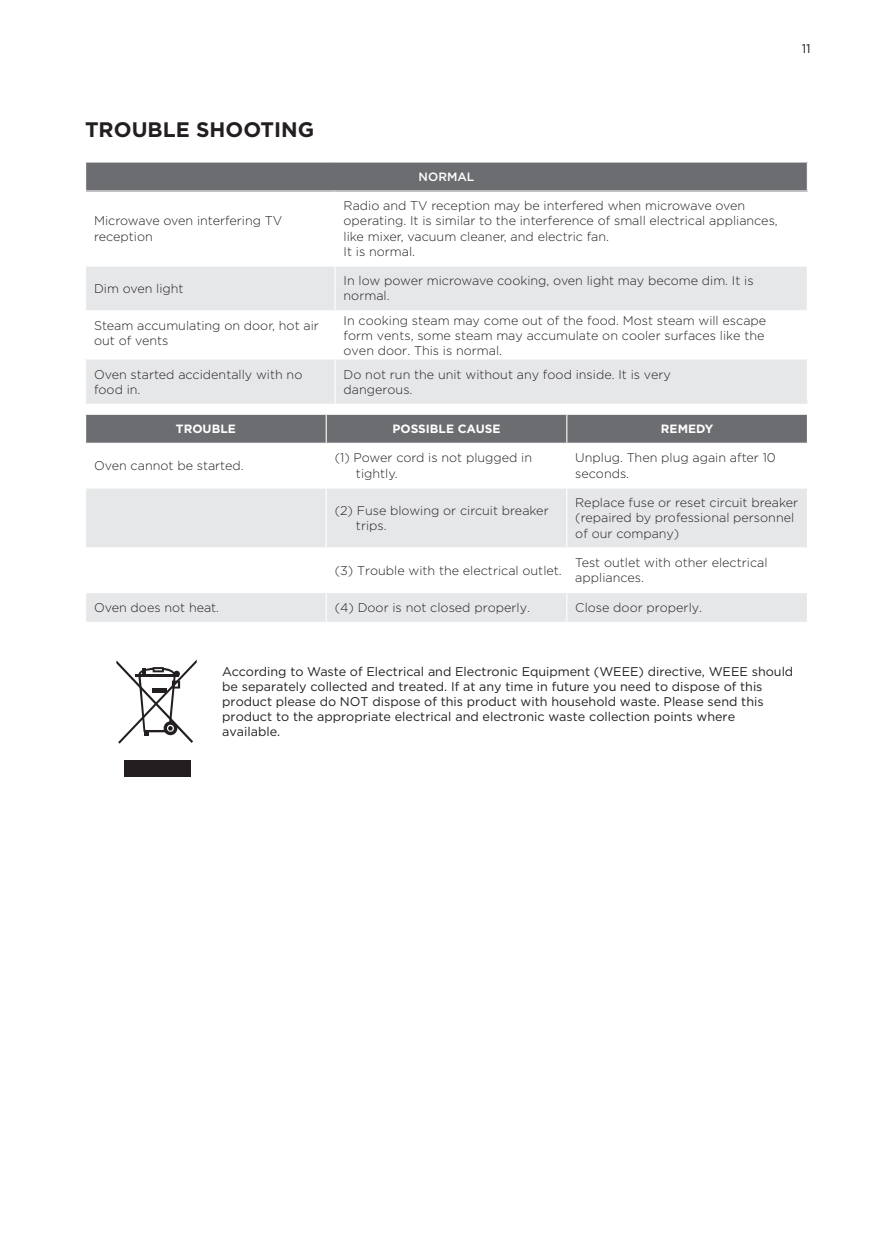
<style>
.page{position:relative;width:893px;height:1234px;background:#fff}
.page>*{position:absolute;margin:0;border:0;box-sizing:border-box;transform-origin:0 0}
.t1{font:700 21px "Gotham";color:#231f20}
.t2{font:300 12.6px/15.1px "Gotham";color:#231f20}
.t3{font:12.6px/15.1px "Gotham";color:#231f20}
.t4{font:700 12px "Gotham";color:#fff}
.t5{font:500 12px "Gotham";color:#fff}
</style>
<div class="page">
<div style="left:86px;top:162px;width:721px;height:29px;background:#6c6d70"></div>
<svg style="left:86px;top:267px;width:721px;height:136px;fill:#e6e7e9"></svg>
<hr style="left:334px;top:266px;width:2px;height:44px;background:#fff">
<hr style="left:85px;top:310px;width:250px;height:1px;background:#fff">
<hr style="left:335px;top:310px;width:473px;height:1px;background:#fff">
<hr style="left:334px;top:311px;width:2px;height:44px;background:#fff">
<hr style="left:85px;top:355px;width:250px;height:1px;background:#fff">
<hr style="left:335px;top:355px;width:473px;height:1px;background:#fff">
<hr style="left:334px;top:360px;width:2px;height:43px;background:#fff">
<hr style="left:85px;top:190px;width:250px;height:1px;background:#fff">
<hr style="left:335px;top:190px;width:473px;height:1px;background:#fff">
<svg style="left:86px;top:488px;width:721px;height:133px;fill:#e6e7e9"></svg>
<hr style="left:326px;top:488px;width:1px;height:59px;background:#fff">
<hr style="left:566px;top:488px;width:1px;height:59px;background:#fff">
<hr style="left:85px;top:547px;width:241px;height:1px;background:#fff">
<hr style="left:326px;top:547px;width:241px;height:1px;background:#fff">
<hr style="left:326px;top:548px;width:1px;height:44px;background:#fff">
<hr style="left:567px;top:547px;width:241px;height:1px;background:#fff">
<hr style="left:566px;top:548px;width:1px;height:44px;background:#fff">
<hr style="left:85px;top:592px;width:241px;height:1px;background:#fff">
<hr style="left:326px;top:592px;width:241px;height:1px;background:#fff">
<hr style="left:567px;top:592px;width:241px;height:1px;background:#fff">
<svg style="left:326px;top:593px;width:1px;height:28px"></svg>
<svg style="left:566px;top:593px;width:1px;height:28px"></svg>
<div style="left:86px;top:414px;width:721px;height:28px;background:#6c6d70"></div>
<div style="left:124px;top:759px;width:67px;height:17px;background:#231f20"></div>
<svg style="left:116px;top:659px;width:81px;height:84px"></svg>
<h1 class="t1" style="left:85px;top:116px;width:231px">TROUBLE SHOOTING</h1>
<p class="t2" style="left:94px;top:213px;width:190px">Microwave oven interfering TV reception</p>
<p class="t3" style="left:802px;top:41px;width:11px">11</p>
<p class="t5" style="left:419px;top:168px;width:57px">NORMAL</p>
<p class="t2" style="left:344px;top:198px;width:436px">Radio and TV reception may be interfered when microwave oven operating. It is similar to the interference of small electrical appliances, like mixer, vacuum cleaner, and electric fan.<br>It is normal.</p>
<p class="t2" style="left:94px;top:280px;width:91px">Dim oven light</p>
<p class="t2" style="left:344px;top:273px;width:411px">In low power microwave cooking, oven light may become dim. It is normal.</p>
<p class="t2" style="left:94px;top:317px;width:226px">Steam accumulating on door, hot air out of vents</p>
<p class="t2" style="left:344px;top:313px;width:424px">In cooking steam may come out of the food. Most steam will escape form vents, some steam may accumulate on cooler surfaces like the oven door. This is normal.</p>
<p class="t2" style="left:94px;top:366px;width:210px">Oven started accidentally with no food in.</p>
<p class="t2" style="left:344px;top:366px;width:329px">Do not run the unit without any food inside. It is very dangerous.</p>
<p class="t4" style="left:176px;top:420px;width:61px">TROUBLE</p>
<p class="t4" style="left:392px;top:420px;width:109px">POSSIBLE CAUSE</p>
<p class="t4" style="left:661px;top:420px;width:54px">REMEDY</p>
<p class="t2" style="left:94px;top:457px;width:151px">Oven cannot be started.</p>
<p class="t2" style="left:356px;top:450px;width:178px;text-indent:-21px">(1) Power cord is not plugged in tightly.</p>
<p class="t2" style="left:575px;top:450px;width:202px">Unplug. Then plug again after 10 seconds.</p>
<p class="t2" style="left:356px;top:502px;width:194px;text-indent:-21px">(2) Fuse blowing or circuit breaker trips.</p>
<p class="t2" style="left:575px;top:494px;width:224px">Replace fuse or reset circuit breaker (repaired by professional personnel of our company)</p>
<p class="t2" style="left:335px;top:562px;width:229px">(3) Trouble with the electrical outlet.</p>
<p class="t2" style="left:575px;top:554px;width:194px">Test outlet with other electrical appliances.</p>
<p class="t2" style="left:94px;top:599px;width:127px">Oven does not heat.</p>
<p class="t2" style="left:335px;top:599px;width:197px">(4) Door is not closed properly.</p>
<p class="t2" style="left:575px;top:599px;width:128px">Close door properly.</p>
<p class="t3" style="left:222px;top:663px;width:573px">According to Waste of Electrical and Electronic Equipment (WEEE) directive, WEEE should be separately collected and treated. If at any time in future you need to dispose of this product please do NOT dispose of this product with household waste. Please send this product to the appropriate electrical and electronic waste collection points where available.</p>
</div>
